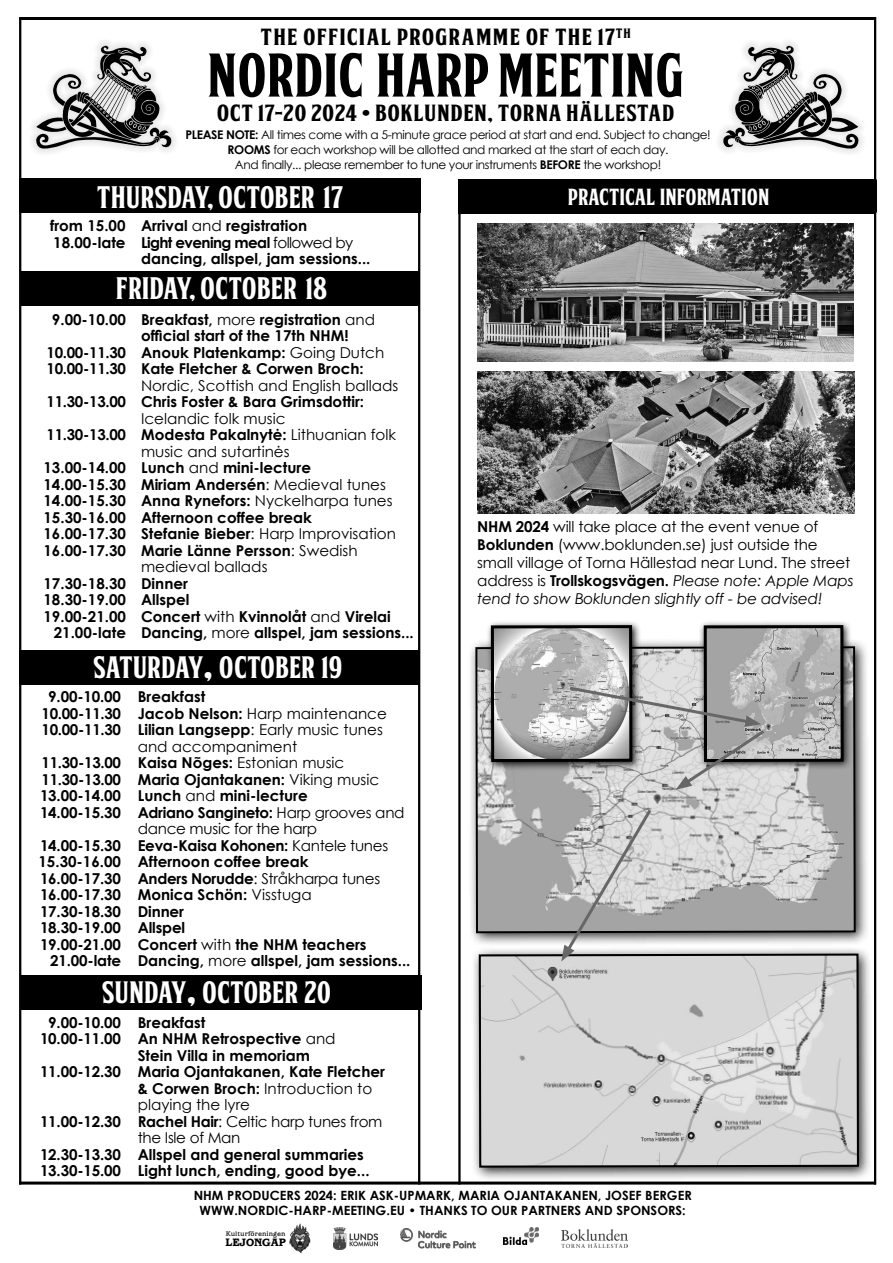
<style>
.page{position:relative;width:893px;height:1263px;background:#fff}
.page>*{position:absolute;margin:0;border:0;box-sizing:border-box;transform-origin:0 0}
.t1{font:59.25px "FTYSKORZHENNCV";color:#000}
.t2{font:30px "FTYSKORZHENNCV";color:#fff}
.t3{font:29.85px "FTYSKORZHENNCV";color:#fff}
.t4{font:22.5px "FTYSKORZHENNCV";letter-spacing:.035em;color:#000;scale:1.13 1}
.t5{font:22.5px "FTYSKORZHENNCV";color:#fff}
.t6{font:700 15px/16.5px "Century Gothic";color:#000}
.t7{font:15px/16.5px "Century Gothic";color:#000}
.t8{font:700 15px/16.5px "Century Gothic";letter-spacing:-.02em;color:#000;text-align:center}
.t9{font:700 12.75px/15px "Century Gothic";color:#000;text-align:center}
.t10{font:12px/15px "Century Gothic";letter-spacing:-.03em;color:#000;text-align:center}
.t11{font:800 11.1px "Barcelona EF";color:#000}
.t12{font:500 6.9px "Barcelona EF";color:#000}
.s1{font-weight:700}
.s2{font-weight:400}
.s3{font-size:42.6px}
.s4{font-style:italic}
</style>
<div class="page">
<div style="left:19px;top:179px;width:401px;height:34px;background:#000"></div>
<div style="left:19px;top:650px;width:400px;height:35px;background:#000"></div>
<div style="left:458px;top:179px;width:418px;height:34px;background:#000"></div>
<div style="left:20px;top:976px;width:401px;height:34px;background:#000"></div>
<hr style="left:418px;top:206px;width:2px;height:978px;background:#000">
<hr style="left:874px;top:17px;width:2px;height:1167px;background:#000">
<hr style="left:19px;top:18px;width:2px;height:1166px;background:#000">
<hr style="left:458px;top:206px;width:3px;height:978px;background:#000">
<hr style="left:19px;top:1181px;width:857px;height:3px;background:#000">
<hr style="left:19px;top:17px;width:857px;height:3px;background:#000">
<div style="left:21px;top:271px;width:398px;height:34px;background:#000"></div>
<img style="left:478px;top:371px;width:377px;height:142px">
<img style="left:478px;top:223px;width:375px;height:138px">
<div style="left:467px;top:638px;width:403px;height:309px;background:#000;opacity:.84"></div>
<svg style="left:474px;top:645px;width:383px;height:289px;background:#b3b3b3"></svg>
<div style="left:699px;top:620px;width:153px;height:151px;background:#000;opacity:.84"></div>
<img style="left:708px;top:629px;width:132px;height:129px">
<div style="left:704px;top:625px;width:140px;height:137px;border:3px solid #000"></div>
<div style="left:486px;top:620px;width:155px;height:151px;background:#000;opacity:.84"></div>
<img style="left:495px;top:629px;width:133px;height:129px">
<div style="left:491px;top:625px;width:141px;height:137px;border:3px solid #000"></div>
<div style="left:471px;top:945px;width:402px;height:237px;background:#000;opacity:.84"></div>
<svg style="left:478px;top:952px;width:382px;height:217px;background:#cdcdcd"></svg>
<svg style="left:561px;top:806px;width:93px;height:155px;background:#bbb"></svg>
<div style="left:209px;top:19px;width:473px;height:111px;background:#fff"></div>
<div style="left:29px;top:39px;width:150px;height:117px;background:#c1c1c1;opacity:.67"></div>
<svg style="left:36px;top:46px;width:136px;height:103px"></svg>
<div style="left:716px;top:39px;width:150px;height:117px;background:#c1c1c1;opacity:.67"></div>
<svg style="left:722px;top:46px;width:137px;height:103px"></svg>
<svg style="left:561px;top:682px;width:210px;height:108px;background:#b1b1b1"></svg>
<img style="left:503px;top:1228px;width:35px;height:16px">
<div style="left:400px;top:1228px;width:76px;height:21px;background:#000;opacity:.75"></div>
<img style="left:401px;top:1228px;width:74px;height:19px">
<img style="left:334px;top:1228px;width:43px;height:22px">
<img style="left:561px;top:1230px;width:66px;height:18px">
<img style="left:290px;top:1223px;width:20px;height:30px">
<h3 class="t4" style="left:261px;top:21px;width:329px">THE OFFICIAL PROGRAMME OF THE 17<sup>TH</sup></h3>
<h1 class="t1" style="left:207px;top:35px;width:479px">NORDIC HARPMEETING</h1>
<p class="t10" style="left:185px;top:127px;width:527px"><span class="s1">PLEASE NOTE:</span> All times come with a 5-minute grace period at start and end. Subject to change!<br><span class="s1">ROOMS</span> for each workshop will be allotted and marked at the start of each day.<br>And finally... please remember to tune your instruments <span class="s1">BEFORE</span> the workshop!</p>
<h3 class="t5" style="left:568px;top:182px;width:203px">PRACTICAL INFORMATION</h3>
<h3 class="t4" style="left:217px;top:97px;width:406px">OCT 17-20 2024 • BOKLUNDEN, TORNA HÄLLESTAD</h3>
<h2 class="t2" style="left:97px;top:176px;width:248px">THURSDAY, OCTOBER 17</h2>
<p class="t6" style="left:50px;top:217px;width:77px">from 15.00<br>18.00-late</p>
<p class="t6" style="left:141px;top:217px;width:231px">Arrival <span class="s2">and</span> registration<br>Light evening meal <span class="s2">followed by </span>dancing, allspel, jam sessions...</p>
<h2 class="t2" style="left:116px;top:268px;width:213px">FRIDAY, OCTOBER 18</h2>
<p class="t6" style="left:52px;top:310px;width:76px">9.00-10.00</p>
<p class="t8" style="left:47px;top:343px;width:81px;text-align:left">10.00-11.30<br>10.00-11.30</p>
<p class="t6" style="left:47px;top:393px;width:81px">11.30-13.00</p>
<p class="t6" style="left:47px;top:426px;width:81px">11.30-13.00</p>
<p class="t6" style="left:43px;top:459px;width:84px;text-align:justify">13.00-14.00<br>14.00-15.30<br>14.00-15.30<br>15.30-16.00<br>16.00-17.30<br>16.00-17.30</p>
<p class="t6" style="left:43px;top:574px;width:84px;text-align:right">17.30-18.30<br>18.30-19.00<br>19.00-21.00<br>21.00-late</p>
<p class="t6" style="left:141px;top:310px;width:245px">Breakfast, <span class="s2">more</span> registration <span class="s2">and </span>official start of the 17th NHM!<br>Anouk Platenkamp: <span class="s2">Going Dutch<br></span>Kate Fletcher &amp; Corwen Broch:</p>
<p class="t7" style="left:141px;top:377px;width:259px">Nordic, Scottish and English ballads</p>
<p class="t6" style="left:141px;top:393px;width:225px">Chris Foster &amp; Bara Grimsdottir:</p>
<p class="t7" style="left:141px;top:410px;width:257px">Icelandic folk music<br><span class="s1">Modesta Pakalnytė:</span> Lithuanian folk music and sutartinės<br><span class="s1">Lunch</span> and <span class="s1">mini-lecture<br>Miriam Andersén</span>: Medieval tunes<br><span class="s1">Anna Rynefors:</span> Nyckelharpa tunes<br><span class="s1">Afternoon coffee break<br>Stefanie Bieber</span>: Harp Improvisation<br><span class="s1">Marie Länne Persson</span>: Swedish medieval ballads</p>
<p class="t6" style="left:141px;top:574px;width:274px">Dinner<br>Allspel<br>Concert <span class="s2">with</span> Kvinnolåt <span class="s2">and</span> Virelai<br>Dancing, <span class="s2">more</span> allspel, jam sessions...</p>
<h3 class="t3" style="left:93px;top:647px;width:251px">SATURDAY<span class="s3">,</span> OCTOBER 19</h3>
<p class="t8" style="left:42px;top:688px;width:81px">9.00-10.00<br>10.00-11.30<br>10.00-11.30</p>
<p class="t6" style="left:40px;top:754px;width:83px;text-align:justify">11.30-13.00<br>11.30-13.00<br>13.00-14.00<br>14.00-15.30</p>
<p class="t6" style="left:38px;top:836px;width:84px;text-align:right">14.00-15.30<br>15.30-16.00<br>16.00-17.30<br>16.00-17.30<br>17.30-18.30<br>18.30-19.00<br>19.00-21.00<br>21.00-late</p>
<p class="t6" style="left:138px;top:688px;width:274px">Breakfast<br>Jacob Nelson: <span class="s2">Harp maintenance<br></span>Lilian Langsepp<span class="s2">: Early music tunes and accompaniment<br></span>Kaisa Nõges: <span class="s2">Estonian music<br></span>Maria Ojantakanen: <span class="s2">Viking music<br></span>Lunch <span class="s2">and</span> mini-lecture<br>Adriano Sangineto: <span class="s2">Harp grooves and dance music for the harp<br></span>Eeva-Kaisa Kohonen: <span class="s2">Kantele tunes<br></span>Afternoon coffee break<br>Anders Norudde<span class="s2">: Stråkharpa tunes<br></span>Monica Schön: <span class="s2">Visstuga<br></span>Dinner<br>Allspel<br>Concert <span class="s2">with</span> the NHM teachers<br>Dancing, <span class="s2">more</span> allspel, jam sessions...</p>
<h3 class="t3" style="left:102px;top:972px;width:231px">SUNDAY<span class="s3">,</span> OCTOBER 20</h3>
<p class="t6" style="left:40px;top:1013px;width:83px;text-align:center">9.00-10.00<br>10.00-11.00</p>
<p class="t6" style="left:40px;top:1063px;width:83px">11.00-12.30</p>
<p class="t6" style="left:40px;top:1112px;width:83px">11.00-12.30</p>
<p class="t6" style="left:40px;top:1145px;width:83px">12.30-13.30<br>13.30-15.00</p>
<p class="t6" style="left:138px;top:1013px;width:249px">Breakfast<br>An NHM Retrospective <span class="s2">and<br></span>Stein Villa in memoriam<br>Maria Ojantakanen, Kate Fletcher &amp; Corwen Broch: <span class="s2">Introduction to playing the lyre<br></span>Rachel Hair<span class="s2">: Celtic harp tunes from the Isle of Man</span></p>
<p class="t6" style="left:138px;top:1145px;width:233px">Allspel and general summaries<br>Light lunch, ending, good bye...</p>
<p class="t7" style="left:477px;top:517px;width:378px;line-height:18px"><span class="s1">NHM 2024</span> will take place at the event venue of <span class="s1">Boklunden</span> (www.boklunden.se) just outside the small village of Torna Hällestad near Lund. The street address is <span class="s1">Trollskogsvägen.</span> <span class="s4">Please note: Apple Maps tend to show Boklunden slightly off - be advised!</span></p>
<p class="t9" style="left:194px;top:1187px;width:500px">NHM PRODUCERS 2024: ERIK ASK-UPMARK, MARIA OJANTAKANEN, JOSEF BERGER<br>WWW.NORDIC-HARP-MEETING.EU • THANKS TO OUR PARTNERS AND SPONSORS:</p>
<p class="t12" style="left:226px;top:1230px;width:61px">Kulturföreningen</p>
<p class="t11" style="left:225px;top:1236px;width:62px">LEJONGAP</p>
</div>
